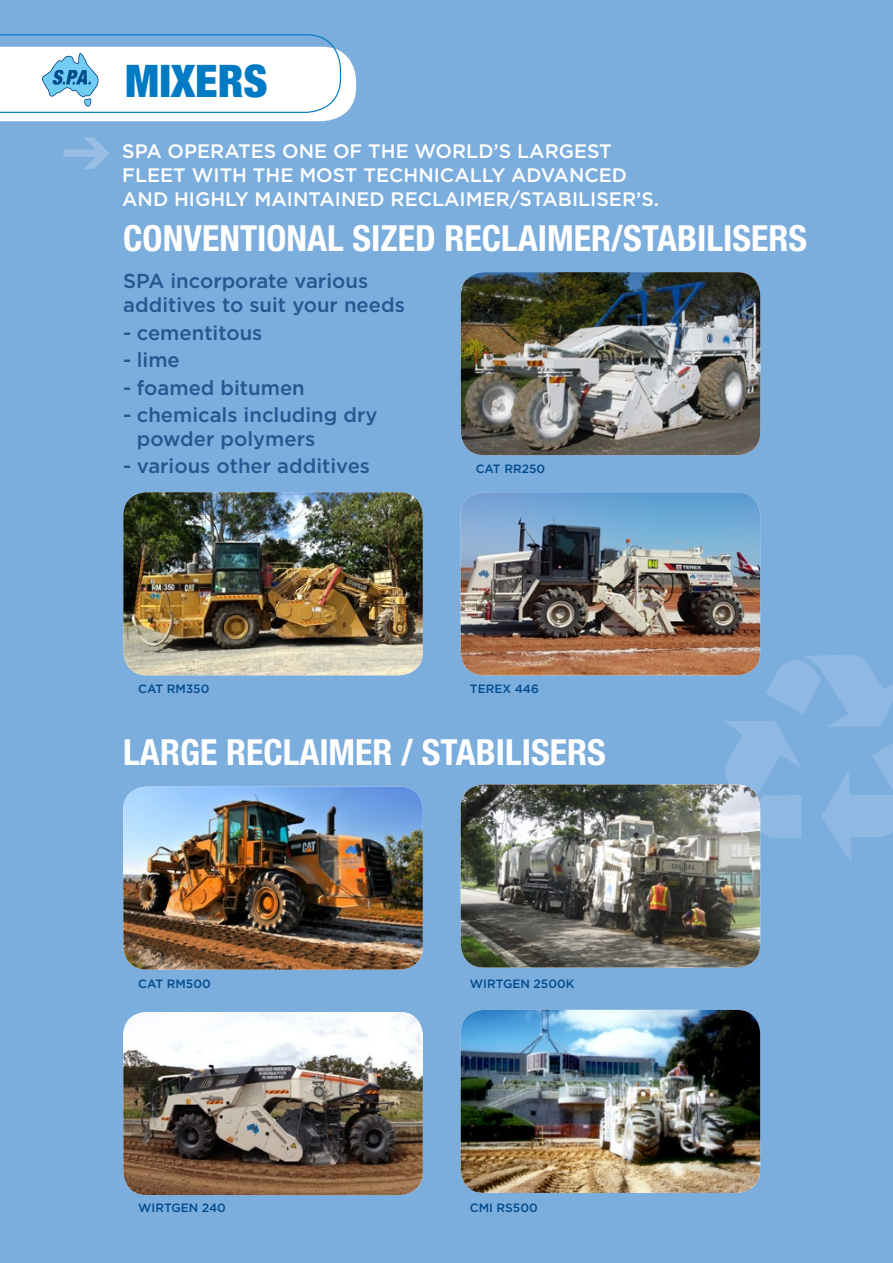
<style>
.page{position:relative;width:893px;height:1263px;background:#7baddd}
.page>*{position:absolute;margin:0;border:0;box-sizing:border-box;transform-origin:0 0}
.t1{font:900 condensed 45px "Helvetica Neue";color:#007bc3}
.t2{font:700 condensed 36px "Helvetica Neue";color:#fff}
.t3{font:500 20.25px/24px "Gotham";color:#295591}
.t4{font:500 19.5px/24px "Gotham";color:#fff}
.t5{font:500 12px "Gotham";color:#004b8d}
</style>
<div class="page">
<img style="left:123px;top:787px;width:300px;height:183px">
<img style="left:123px;top:1012px;width:300px;height:183px">
<img style="left:461px;top:1010px;width:299px;height:183px">
<svg style="left:721px;top:652px;width:172px;height:210px"></svg>
<img style="left:461px;top:272px;width:299px;height:183px">
<img style="left:461px;top:492px;width:299px;height:183px">
<img style="left:123px;top:492px;width:300px;height:183px">
<img style="left:461px;top:784px;width:299px;height:183px">
<svg style="left:0;top:34px;width:356px;height:87px;background:#dbeaf5"></svg>
<h1 class="t1" style="left:125px;top:53px;width:144px">MIXERS</h1>
<p class="t4" style="left:122px;top:139px;width:538px">SPA OPERATES ONE OF THE WORLD’S LARGEST<br>FLEET WITH THE MOST TECHNICALLY ADVANCED<br>AND HIGHLY MAINTAINED RECLAIMER/STABILISER’S.</p>
<h2 class="t2" style="left:123px;top:217px;width:685px">CONVENTIONAL SIZED RECLAIMER/STABILISERS</h2>
<p class="t3" style="left:123px;top:269px;width:283px">SPA incorporate various additives to suit your needs</p>
<p class="t3" style="left:123px;top:320px;width:141px">- cementitous</p>
<p class="t3" style="left:123px;top:348px;width:58px">- lime</p>
<p class="t3" style="left:123px;top:375px;width:183px">- foamed bitumen</p>
<p class="t3" style="left:137px;top:402px;width:242px;text-indent:-14px">- chemicals including dry powder polymers</p>
<p class="t3" style="left:123px;top:454px;width:248px">- various other additives</p>
<p class="t5" style="left:476px;top:461px;width:71px">CAT RR250</p>
<p class="t5" style="left:138px;top:681px;width:73px">CAT RM350</p>
<p class="t5" style="left:470px;top:681px;width:71px">TEREX 446</p>
<h2 class="t2" style="left:123px;top:730px;width:484px">LARGE RECLAIMER / STABILISERS</h2>
<p class="t5" style="left:138px;top:975px;width:74px">CAT RM500</p>
<p class="t5" style="left:138px;top:1200px;width:89px">WIRTGEN 240</p>
<p class="t5" style="left:470px;top:975px;width:106px">WIRTGEN 2500K</p>
<p class="t5" style="left:470px;top:1200px;width:69px">CMI RS500</p>
</div>
